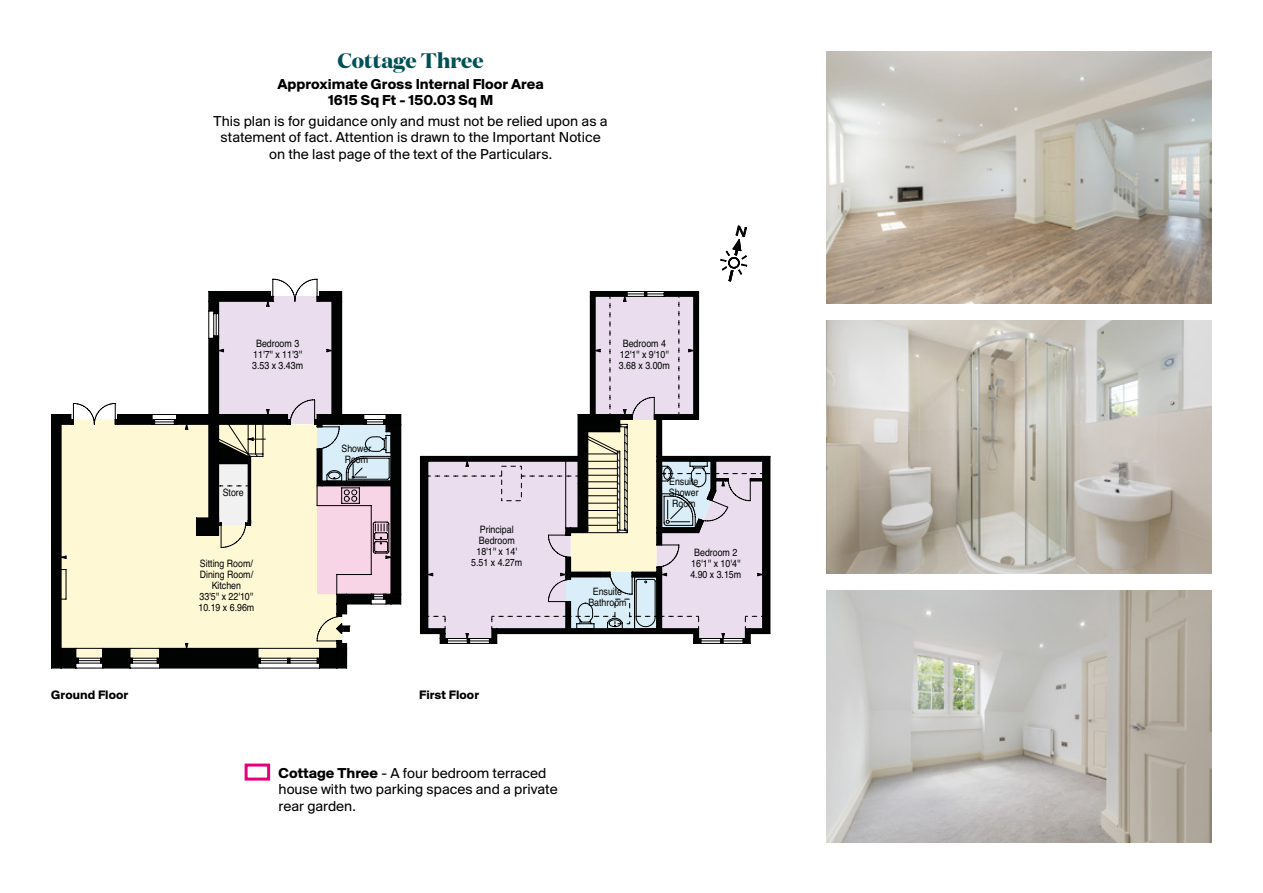
<style>
.page{position:relative;width:1263px;height:893px;background:#fff}
.page>*{position:absolute;margin:0;border:0;box-sizing:border-box;transform-origin:0 0}
.t1{font:700 21px "Domaine Disp";color:#005157}
.t2{font:15px/16.5px "Suisse BP Intl";color:#000;text-align:center}
.t3{font:700 15px/16.5px "Suisse BP Intl";letter-spacing:.005em;color:#000;text-align:center}
.t4{font:700 12.75px "Suisse BP Intl";letter-spacing:.01em;color:#000}
.t5{font:10.2px/11.1px "Helvetica";letter-spacing:-.005em;color:#010202;text-align:center;scale:.87 1}
.s1{font-weight:700}
</style>
<div class="page">
<hr style="left:770px;top:456px;width:1px;height:178px;background:#000">
<svg style="left:51px;top:226px;width:719px;height:443px"></svg>
<div style="left:245px;top:764px;width:25px;height:17px;border:3px solid #e6007d"></div>
<img style="left:826px;top:51px;width:386px;height:253px">
<img style="left:826px;top:321px;width:386px;height:252px">
<img style="left:826px;top:590px;width:386px;height:252px">
<h1 class="t1" style="left:337px;top:47px;width:148px">Cottage Three</h1>
<h2 class="t3" style="left:277px;top:75px;width:268px">Approximate Gross Internal Floor Area<br>1615 Sq Ft - 150.03 Sq M</h2>
<h2 class="t2" style="left:214px;top:112px;width:395px">This plan is for guidance only and must not be relied upon as a statement of fact. Attention is drawn to the Important Notice on the last page of the text of the Particulars.</h2>
<p class="t5" style="left:252px;top:338px;width:60px">Bedroom 3<br>11'7'' x 11'3''<br>3.53 x 3.43m</p>
<p class="t5" style="left:223px;top:487px;width:26px">Store</p>
<p class="t5" style="left:341px;top:443px;width:36px">Shower<br>Room</p>
<p class="t5" style="left:619px;top:338px;width:60px">Bedroom 4<br>12'1'' x 9'10''<br>3.68 x 3.00m</p>
<p class="t5" style="left:669px;top:476px;width:36px">Ensuite<br>Shower<br>Room</p>
<p class="t5" style="left:198px;top:558px;width:66px">Sitting Room/<br>Dining Room/<br>Kitchen<br>33'5'' x 22'10''<br>10.19 x 6.96m</p>
<p class="t5" style="left:471px;top:524px;width:60px">Principal<br>Bedroom<br>18'1'' x 14'<br>5.51 x 4.27m</p>
<p class="t4" style="left:51px;top:687px;width:79px">Ground Floor</p>
<p class="t4" style="left:419px;top:687px;width:61px">First Floor</p>
<h2 class="t2" style="left:279px;top:764px;width:281px;text-align:left"><span class="s1">Cottage Three</span> - A four bedroom terraced house with two parking spaces and a private rear garden.</h2>
<p class="t5" style="left:588px;top:586px;width:45px">Ensuite<br>Bathroom</p>
<p class="t5" style="left:690px;top:547px;width:60px">Bedroom 2<br>16'1'' x 10'4''<br>4.90 x 3.15m</p>
</div>
